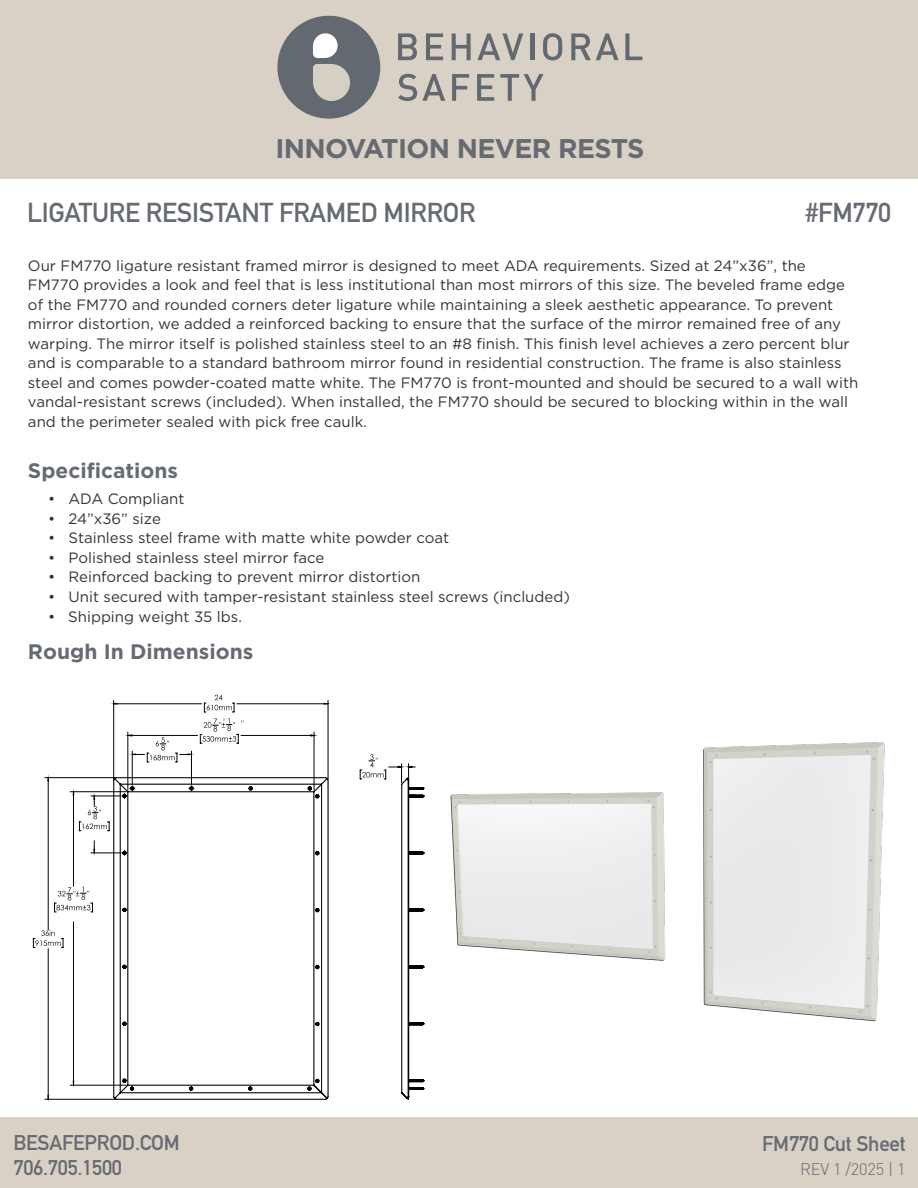
<style>
.page{position:relative;width:918px;height:1188px;background:#fff}
.page>*{position:absolute;margin:0;border:0;box-sizing:border-box;transform-origin:0 0}
.Heading_1{font:700 27px "DIN Alternate";letter-spacing:-.01em;color:#666b73}
.t1{font:700 27px "Gotham";letter-spacing:-.025em;color:#666b73}
.t2{font:700 21px/25.2px "DIN Alternate";letter-spacing:-.01em;color:#666b73}
.Heading_2{font:700 21px "Gotham";color:#666b73}
.t3{font:300 16.5px "DIN";letter-spacing:-.01em;color:#666b73}
.t4{font:15px/19.5px "Gotham";color:#323436}
</style>
<div class="page">
<img style="left:450px;top:742px;width:435px;height:280px">
<div style="left:0;top:1117px;width:918px;height:71px;background:#d9d1c5"></div>
<div style="left:0;top:0;width:918px;height:178px;background:#d9d1c5"></div>
<div style="left:277px;top:16px;width:103px;height:103px;background:#636970;border-radius:50%"></div>
<svg style="left:313px;top:33px;width:25px;height:25px"></svg>
<svg style="left:313px;top:64px;width:37px;height:37px"></svg>
<svg style="left:398px;top:33px;width:19px;height:27px"></svg>
<svg style="left:426px;top:33px;width:17px;height:27px"></svg>
<svg style="left:452px;top:33px;width:19px;height:27px"></svg>
<svg style="left:477px;top:33px;width:46px;height:27px"></svg>
<hr style="left:530px;top:33px;width:4px;height:27px;background:#636970">
<svg style="left:543px;top:33px;width:19px;height:27px"></svg>
<svg style="left:571px;top:33px;width:48px;height:27px"></svg>
<svg style="left:625px;top:33px;width:17px;height:27px"></svg>
<svg style="left:398px;top:74px;width:47px;height:27px"></svg>
<svg style="left:452px;top:74px;width:17px;height:27px"></svg>
<svg style="left:477px;top:74px;width:17px;height:27px"></svg>
<svg style="left:500px;top:74px;width:44px;height:27px"></svg>
<svg style="left:33px;top:695px;width:392px;height:406px"></svg>
<h1 class="t1" style="left:275px;top:130px;width:370px">INNOVATION NEVER RESTS</h1>
<p class="Heading_1" style="left:27px;top:192px;width:450px">LIGATURE RESISTANT FRAMED MIRROR</p>
<p class="Heading_1" style="left:806px;top:192px;width:87px">#FM770</p>
<p class="t4" style="left:28px;top:255px;width:832px">Our FM770 ligature resistant framed mirror is designed to meet ADA requirements. Sized at 24”x36”, the FM770 provides a look and feel that is less institutional than most mirrors of this size. The beveled frame edge of the FM770 and rounded corners deter ligature while maintaining a sleek aesthetic appearance. To prevent mirror distortion, we added a reinforced backing to ensure that the surface of the mirror remained free of any warping. The mirror itself is polished stainless steel to an #8 finish. This finish level achieves a zero percent blur and is comparable to a standard bathroom mirror found in residential construction. The frame is also stainless steel and comes powder-coated matte white. The FM770 is front-mounted and should be secured to a wall with vandal-resistant screws (included). When installed, the FM770 should be secured to blocking within in the wall and the perimeter sealed with pick free caulk.</p>
<p class="Heading_2" style="left:28px;top:456px;width:152px">Specifications</p>
<p class="t4" style="left:48px;top:489px;width:138px">• ADA Compliant</p>
<p class="t4" style="left:48px;top:508px;width:114px">• 24”x36” size</p>
<p class="t4" style="left:48px;top:528px;width:402px">• Stainless steel frame with matte white powder coat</p>
<p class="t4" style="left:48px;top:547px;width:278px">• Polished stainless steel mirror face</p>
<p class="t4" style="left:48px;top:567px;width:374px">• Reinforced backing to prevent mirror distortion</p>
<p class="t4" style="left:48px;top:586px;width:523px">• Unit secured with tamper-resistant stainless steel screws (included)</p>
<p class="t4" style="left:48px;top:607px;width:196px">• Shipping weight 35 lbs.</p>
<h2 class="Heading_2" style="left:28px;top:637px;width:227px">Rough In Dimensions</h2>
<h2 class="t2" style="left:14px;top:1129px;width:168px">BESAFEPROD.COM<br>706.705.1500</h2>
<h2 class="t2" style="left:762px;top:1129px;width:145px">FM770 Cut Sheet</h2>
<p class="t3" style="left:800px;top:1158px;width:107px">REV 1 /2025 | 1</p>
</div>
